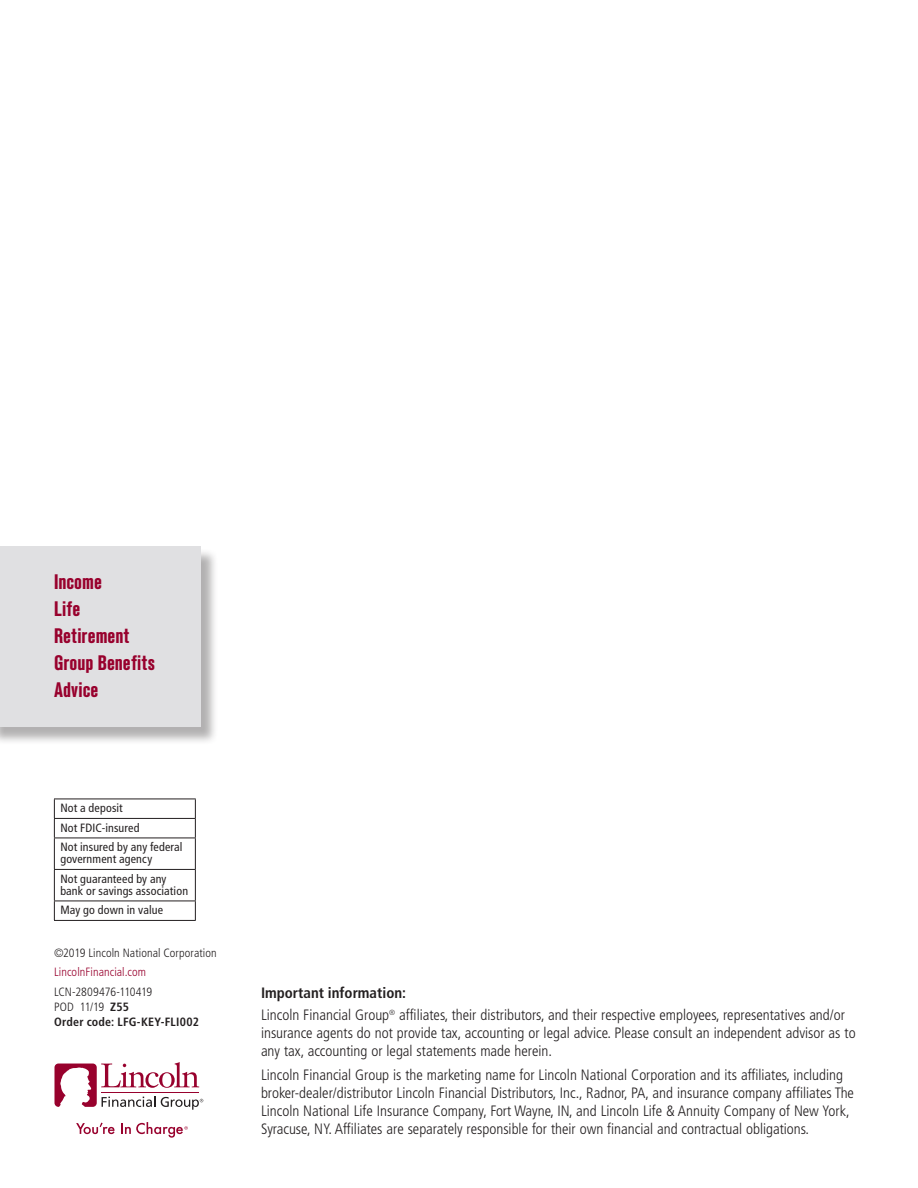
<style>
.page{position:relative;width:918px;height:1188px;background:#fff}
.page>*{position:absolute;margin:0;border:0;box-sizing:border-box;transform-origin:0 0}
.t1{font:700 condensed 21px "Standard CT";color:#98012d}
.Audience{font:300 condensed 15px/18px "Frutiger LT Std";color:#231f20}
.t2{font:700 condensed 15px "Frutiger LT Std";color:#231f20}
.BANKBOX{font:condensed 12px/12px "Frutiger LT Std";letter-spacing:.01em;color:#231f20}
.t3{font:300 condensed 12px "Frutiger LT Std";letter-spacing:.01em;color:#231f20}
.t4{font:700 condensed 12px "Frutiger LT Std";letter-spacing:.015em;color:#231f20}
.t5{font:300 condensed 12px "Frutiger LT Std";letter-spacing:.01em;color:#98012d}
.t6{font:300 condensed 12px "Frutiger LT Std";letter-spacing:-.015em;color:#231f20}
.s1{font-weight:700}
</style>
<div class="page">
<hr style="left:54px;top:799px;width:142px;height:1px;background:#231f20">
<hr style="left:54px;top:818px;width:142px;height:1px;background:#231f20">
<svg style="left:54px;top:799px;width:1px;height:39px"></svg>
<svg style="left:195px;top:799px;width:1px;height:39px"></svg>
<hr style="left:54px;top:838px;width:142px;height:1px;background:#231f20">
<hr style="left:54px;top:838px;width:1px;height:31px;background:#231f20">
<hr style="left:195px;top:838px;width:1px;height:31px;background:#231f20">
<hr style="left:54px;top:869px;width:142px;height:1px;background:#231f20">
<hr style="left:54px;top:870px;width:1px;height:31px;background:#231f20">
<hr style="left:195px;top:870px;width:1px;height:31px;background:#231f20">
<hr style="left:54px;top:901px;width:142px;height:1px;background:#231f20">
<svg style="left:54px;top:901px;width:1px;height:19px"></svg>
<svg style="left:195px;top:901px;width:1px;height:19px"></svg>
<hr style="left:54px;top:920px;width:142px;height:1px;background:#231f20">
<svg style="left:76px;top:1123px;width:39px;height:11px"></svg>
<svg style="left:55px;top:1062px;width:148px;height:48px"></svg>
<svg style="left:121px;top:1122px;width:67px;height:16px"></svg>
<div style="left:0;top:549px;width:219px;height:196px;background:#231f20;opacity:.35"></div>
<div style="left:0;top:546px;width:200px;height:180px;background:#e0e0e2"></div>
<p class="t1" style="left:54px;top:570px;width:49px">Income</p>
<p class="t1" style="left:54px;top:597px;width:28px">Life</p>
<p class="t1" style="left:54px;top:624px;width:77px">Retirement</p>
<p class="t1" style="left:54px;top:651px;width:102px">Group Benefits</p>
<p class="t1" style="left:54px;top:678px;width:46px">Advice</p>
<p class="BANKBOX" style="left:60px;top:802px;width:64px">Not a deposit</p>
<p class="BANKBOX" style="left:60px;top:822px;width:81px">Not FDIC-insured</p>
<p class="BANKBOX" style="left:60px;top:841px;width:124px">Not insured by any federal government agency</p>
<p class="BANKBOX" style="left:60px;top:873px;width:129px">Not guaranteed by any bank or savings association</p>
<p class="BANKBOX" style="left:60px;top:904px;width:104px">May go down in value</p>
<p class="t3" style="left:54px;top:946px;width:164px">©2019 Lincoln National Corporation</p>
<p class="t5" style="left:54px;top:965px;width:94px">LincolnFinancial.com</p>
<p class="t6" style="left:54px;top:985px;width:100px">LCN-2809476-110419</p>
<p class="t3" style="left:54px;top:1000px;width:76px">POD 11/19 <span class="s1">Z55</span></p>
<p class="t4" style="left:54px;top:1015px;width:146px">Order code: LFG-KEY-FLI002</p>
<p class="t2" style="left:261px;top:983px;width:147px">Important information:</p>
<p class="Audience" style="left:261px;top:1006px;width:596px">Lincoln Financial Group<sup>®</sup> affiliates, their distributors, and their respective employees, representatives and/or insurance agents do not provide tax, accounting or legal advice. Please consult an independent advisor as to any tax, accounting or legal statements made herein.</p>
<p class="Audience" style="left:261px;top:1066px;width:595px">Lincoln Financial Group is the marketing name for Lincoln National Corporation and its affiliates, including broker-dealer/distributor Lincoln Financial Distributors, Inc., Radnor, PA, and insurance company affiliates The Lincoln National Life Insurance Company, Fort Wayne, IN, and Lincoln Life &amp; Annuity Company of New York, Syracuse, NY. Affiliates are separately responsible for their own financial and contractual obligations.</p>
</div>
